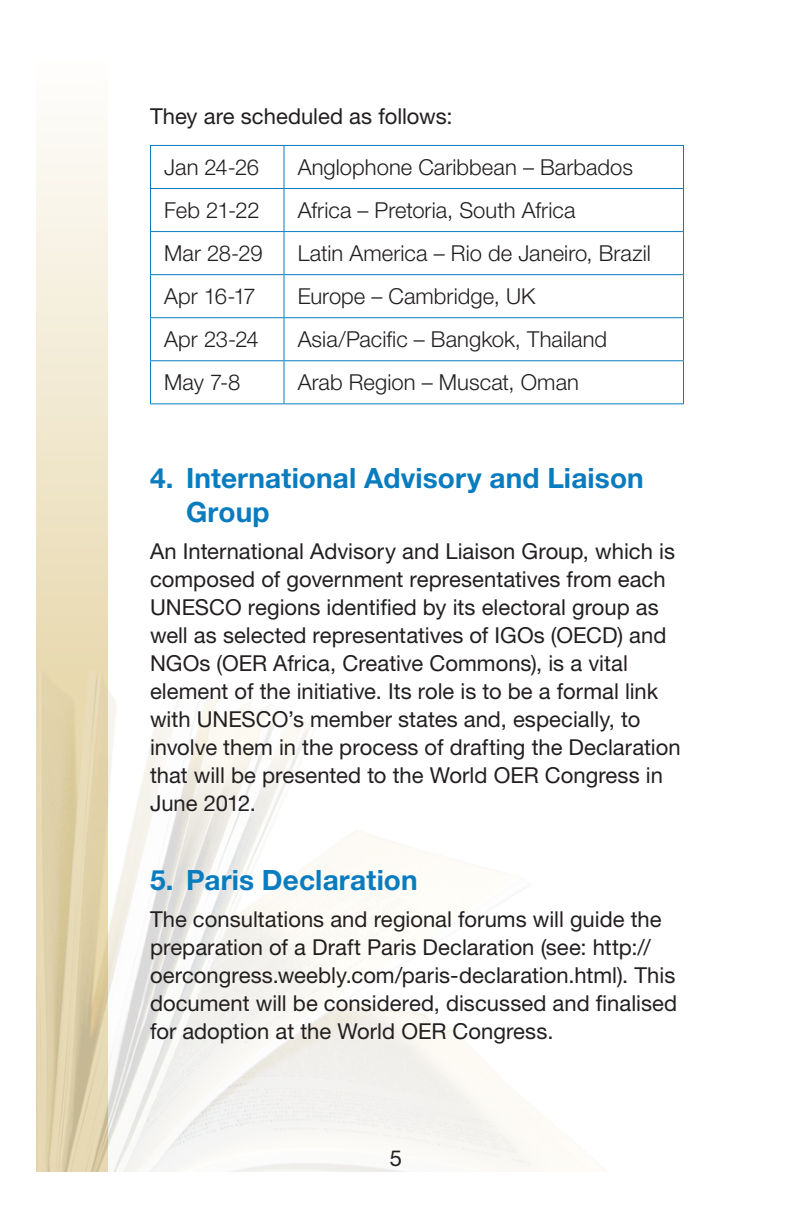
<style>
.page{position:relative;width:792px;height:1224px;background:#fff}
.page>*{position:absolute;margin:0;border:0;box-sizing:border-box;transform-origin:0 0}
.heading_2{font:700 28px/34px "Helvetica Neue LT Std";letter-spacing:.005em;color:#097cc0}
.body{font:22px/28px "Helvetica Neue LT Std";color:#231f20}
.t1{font:300 22px "Helvetica Neue LT Std";color:#231f20}
</style>
<div class="page">
<svg style="left:36px;top:126px;width:72px;height:506px"></svg>
<img style="left:36px;top:632px;width:545px;height:540px">
<hr style="left:150px;top:145px;width:134px;height:1px;background:#097cc0">
<hr style="left:150px;top:146px;width:1px;height:42px;background:#097cc0">
<hr style="left:284px;top:145px;width:400px;height:1px;background:#097cc0">
<hr style="left:284px;top:146px;width:1px;height:42px;background:#097cc0">
<hr style="left:683px;top:146px;width:1px;height:42px;background:#097cc0">
<hr style="left:150px;top:188px;width:134px;height:1px;background:#097cc0">
<hr style="left:150px;top:189px;width:1px;height:42px;background:#097cc0">
<hr style="left:284px;top:188px;width:400px;height:1px;background:#097cc0">
<hr style="left:284px;top:189px;width:1px;height:42px;background:#097cc0">
<hr style="left:683px;top:189px;width:1px;height:42px;background:#097cc0">
<hr style="left:150px;top:231px;width:134px;height:1px;background:#097cc0">
<hr style="left:150px;top:232px;width:1px;height:42px;background:#097cc0">
<hr style="left:284px;top:231px;width:400px;height:1px;background:#097cc0">
<hr style="left:284px;top:232px;width:1px;height:42px;background:#097cc0">
<hr style="left:683px;top:232px;width:1px;height:42px;background:#097cc0">
<hr style="left:150px;top:274px;width:134px;height:1px;background:#097cc0">
<hr style="left:150px;top:275px;width:1px;height:42px;background:#097cc0">
<hr style="left:284px;top:274px;width:400px;height:1px;background:#097cc0">
<hr style="left:284px;top:275px;width:1px;height:42px;background:#097cc0">
<hr style="left:683px;top:275px;width:1px;height:42px;background:#097cc0">
<hr style="left:150px;top:317px;width:134px;height:1px;background:#097cc0">
<hr style="left:150px;top:318px;width:1px;height:42px;background:#097cc0">
<hr style="left:284px;top:317px;width:400px;height:1px;background:#097cc0">
<hr style="left:284px;top:318px;width:1px;height:42px;background:#097cc0">
<hr style="left:683px;top:318px;width:1px;height:42px;background:#097cc0">
<hr style="left:150px;top:360px;width:134px;height:1px;background:#097cc0">
<hr style="left:150px;top:361px;width:1px;height:42px;background:#097cc0">
<hr style="left:284px;top:360px;width:400px;height:1px;background:#097cc0">
<hr style="left:284px;top:361px;width:1px;height:42px;background:#097cc0">
<hr style="left:683px;top:361px;width:1px;height:42px;background:#097cc0">
<hr style="left:150px;top:403px;width:134px;height:1px;background:#097cc0">
<hr style="left:284px;top:403px;width:400px;height:1px;background:#097cc0">
<p class="body" style="left:150px;top:102px;width:304px">They are scheduled as follows:</p>
<p class="t1" style="left:164px;top:154px;width:96px">Jan 24-26</p>
<p class="t1" style="left:298px;top:154px;width:337px">Anglophone Caribbean – Barbados</p>
<p class="t1" style="left:164px;top:197px;width:97px">Feb 21-22</p>
<p class="t1" style="left:298px;top:197px;width:279px">Africa – Pretoria, South Africa</p>
<p class="t1" style="left:164px;top:240px;width:100px">Mar 28-29</p>
<p class="t1" style="left:298px;top:240px;width:355px">Latin America – Rio de Janeiro, Brazil</p>
<p class="t1" style="left:164px;top:283px;width:93px">Apr 16-17</p>
<p class="t1" style="left:298px;top:283px;width:239px">Europe – Cambridge, UK</p>
<p class="t1" style="left:164px;top:326px;width:96px">Apr 23-24</p>
<p class="t1" style="left:298px;top:326px;width:311px">Asia/Pacific – Bangkok, Thailand</p>
<p class="t1" style="left:164px;top:369px;width:78px">May 7-8</p>
<p class="t1" style="left:298px;top:369px;width:283px">Arab Region – Muscat, Oman</p>
<p class="heading_2" style="left:186px;top:460px;width:459px;text-indent:-36px">4. International Advisory and Liaison<br>Group</p>
<p class="body" style="left:150px;top:537px;width:532px">An International Advisory and Liaison Group, which is composed of government representatives from each UNESCO regions identified by its electoral group as well as selected representatives of IGOs (OECD) and NGOs (OER Africa, Creative Commons), is a vital element of the initiative. Its role is to be a formal link with UNESCO’s member states and, especially, to involve them in the process of drafting the Declaration that will be presented to the World OER Congress in June 2012.</p>
<p class="heading_2" style="left:150px;top:862px;width:269px">5. Paris Declaration</p>
<p class="body" style="left:150px;top:905px;width:529px">The consultations and regional forums will guide the preparation of a Draft Paris Declaration (see: http:// oercongress.weebly.com/paris-declaration.html). This document will be considered, discussed and finalised for adoption at the World OER Congress.</p>
<p class="body" style="left:390px;top:1144px;width:14px">5</p>
</div>
